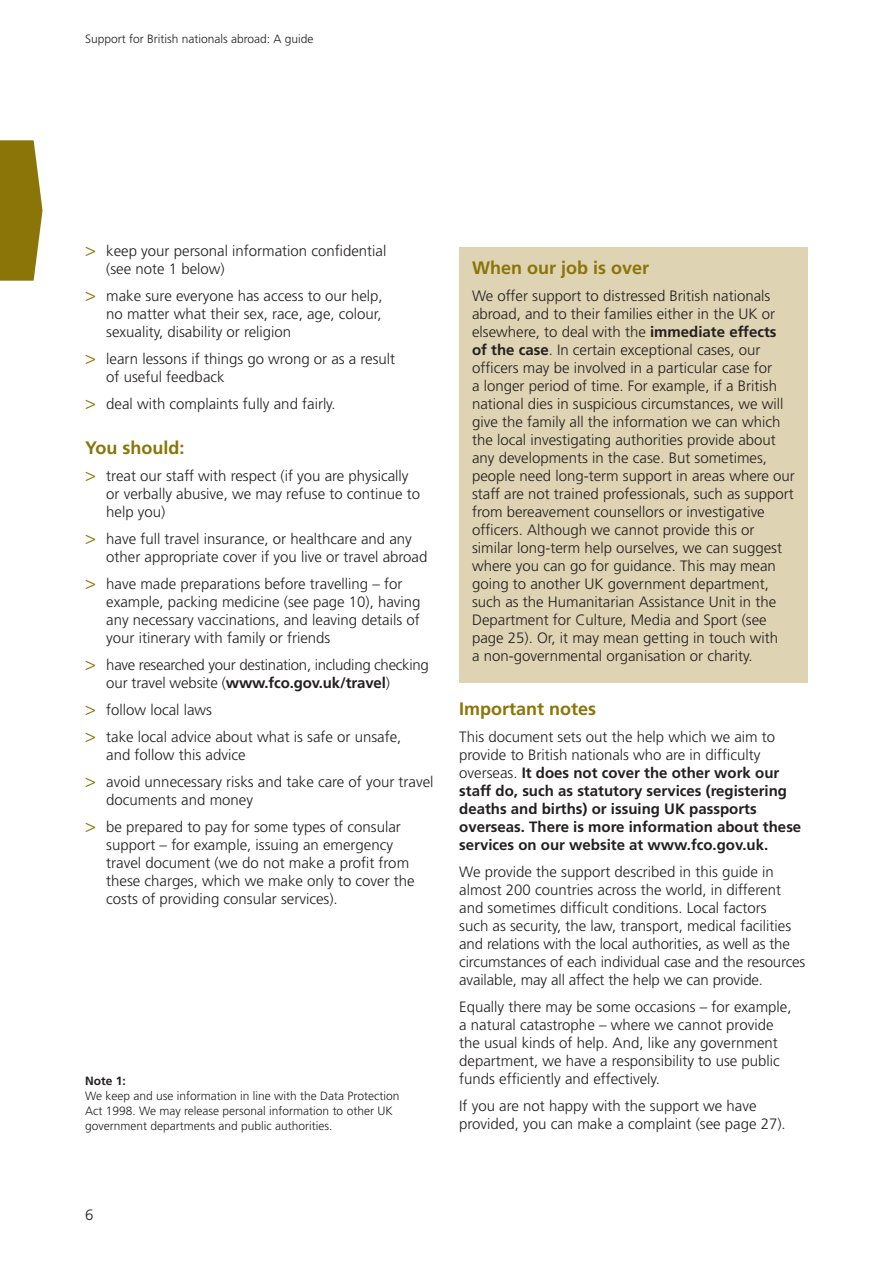
<style>
.page{position:relative;width:893px;height:1263px;background:#fff}
.page>*{position:absolute;margin:0;border:0;box-sizing:border-box;transform-origin:0 0}
.t1{font:700 18px "Frutiger";color:#8b7408}
.t2{font:300 15px/18px "Frutiger";color:#231f20}
.t3{font:700 15px/18px "Frutiger";color:#231f20}
.t4{font:300 15px/18px "Frutiger";letter-spacing:-.02em;color:#231f20}
.t5{font:300 12px/15px "Frutiger";color:#231f20}
.t6{font:700 12px "Frutiger";color:#231f20}
.s1{font-size:18px;color:#8b7408}
.s2{font-weight:700}
.s3{font-weight:300}
</style>
<div class="page">
<div style="left:459px;top:247px;width:349px;height:435px;background:#ded3b3"></div>
<svg style="left:0;top:140px;width:43px;height:141px;background:#988425"></svg>
<p class="t5" style="left:85px;top:32px;width:230px">Support for British nationals abroad: A guide</p>
<p class="t2" style="left:106px;top:242px;width:282px;text-indent:-21px"><span class="s1">&gt;</span> keep your personal information confidential (see note 1 below)</p>
<p class="t2" style="left:106px;top:287px;width:278px;text-align:justify;text-indent:-21px"><span class="s1">&gt;</span> make sure everyone has access to our help, no matter what their sex, race, age, colour, sexuality, disability or religion</p>
<p class="t2" style="left:106px;top:350px;width:290px;text-indent:-21px"><span class="s1">&gt;</span> learn lessons if things go wrong or as a result of useful feedback</p>
<p class="t2" style="left:85px;top:395px;width:252px"><span class="s1">&gt;</span> deal with complaints fully and fairly.</p>
<p class="t1" style="left:85px;top:437px;width:101px">You should:</p>
<p class="t2" style="left:106px;top:467px;width:315px;text-indent:-21px"><span class="s1">&gt;</span> treat our staff with respect (if you are physically or verbally abusive, we may refuse to continue to help you)</p>
<p class="t2" style="left:106px;top:530px;width:323px;text-indent:-21px"><span class="s1">&gt;</span> have full travel insurance, or healthcare and any other appropriate cover if you live or travel abroad</p>
<p class="t2" style="left:106px;top:575px;width:316px;text-indent:-21px"><span class="s1">&gt;</span> have made preparations before travelling – for example, packing medicine (see page 10), having any necessary vaccinations, and leaving details of your itinerary with family or friends</p>
<p class="t4" style="left:106px;top:656px;width:324px;text-indent:-21px"><span class="s1">&gt;</span> have researched your destination, including checking our travel website (<span class="s2">www.fco.gov.uk/travel</span>)</p>
<p class="t2" style="left:85px;top:697px;width:318px;line-height:27px"><span class="s1">&gt;</span> follow local laws<br><span class="s1">&gt;</span> take local advice about what is safe or unsafe,</p>
<p class="t2" style="left:85px;top:742px;width:350px;line-height:27px;text-indent:21px">and follow this advice<br><span class="s1">&gt;</span> avoid unnecessary risks and take care of your travel</p>
<p class="t2" style="left:85px;top:787px;width:317px;line-height:27px;text-indent:21px">documents and money<br><span class="s1">&gt;</span> be prepared to pay for some types of consular</p>
<p class="t2" style="left:106px;top:836px;width:310px">support – for example, issuing an emergency travel document (we do not make a profit from these charges, which we make only to cover the costs of providing consular services).</p>
<p class="t6" style="left:85px;top:1073px;width:42px">Note 1:</p>
<p class="t5" style="left:85px;top:1088px;width:316px">We keep and use information in line with the Data Protection<br>Act 1998. We may release personal information to other UK government departments and public authorities.</p>
<p class="t1" style="left:472px;top:257px;width:179px">When our job is over</p>
<p class="t2" style="left:472px;top:287px;width:324px">We offer support to distressed British nationals abroad, and to their families either in the UK or elsewhere, to deal with the <span class="s2">immediate effects of the case</span>. In certain exceptional cases, our officers may be involved in a particular case for<br>a longer period of time. For example, if a British national dies in suspicious circumstances, we will give the family all the information we can which the local investigating authorities provide about any developments in the case. But sometimes, people need long-term support in areas where our staff are not trained professionals, such as support from bereavement counsellors or investigative officers. Although we cannot provide this or similar long-term help ourselves, we can suggest where you can go for guidance. This may mean going to another UK government department, such as the Humanitarian Assistance Unit in the Department for Culture, Media and Sport (see page 25). Or, it may mean getting in touch with<br>a non-governmental organisation or charity.</p>
<p class="t1" style="left:459px;top:698px;width:139px">Important notes</p>
<p class="t3" style="left:459px;top:728px;width:344px"><span class="s3">This document sets out the help which we aim to provide to British nationals who are in difficulty overseas.</span> It does not cover the other work our staff do, such as statutory services (registering deaths and births) or issuing UK passports overseas. There is more information about these services on our website at www.fco.gov.uk.</p>
<p class="t2" style="left:459px;top:863px;width:348px">We provide the support described in this guide in almost 200 countries across the world, in different and sometimes difficult conditions. Local factors<br>such as security, the law, transport, medical facilities and relations with the local authorities, as well as the circumstances of each individual case and the resources available, may all affect the help we can provide.</p>
<p class="t2" style="left:459px;top:998px;width:334px">Equally there may be some occasions – for example, a natural catastrophe – where we cannot provide the usual kinds of help. And, like any government department, we have a responsibility to use public funds efficiently and effectively.</p>
<p class="t2" style="left:459px;top:1097px;width:328px">If you are not happy with the support we have provided, you can make a complaint (see page 27).</p>
<p class="t2" style="left:85px;top:1206px;width:10px">6</p>
</div>
